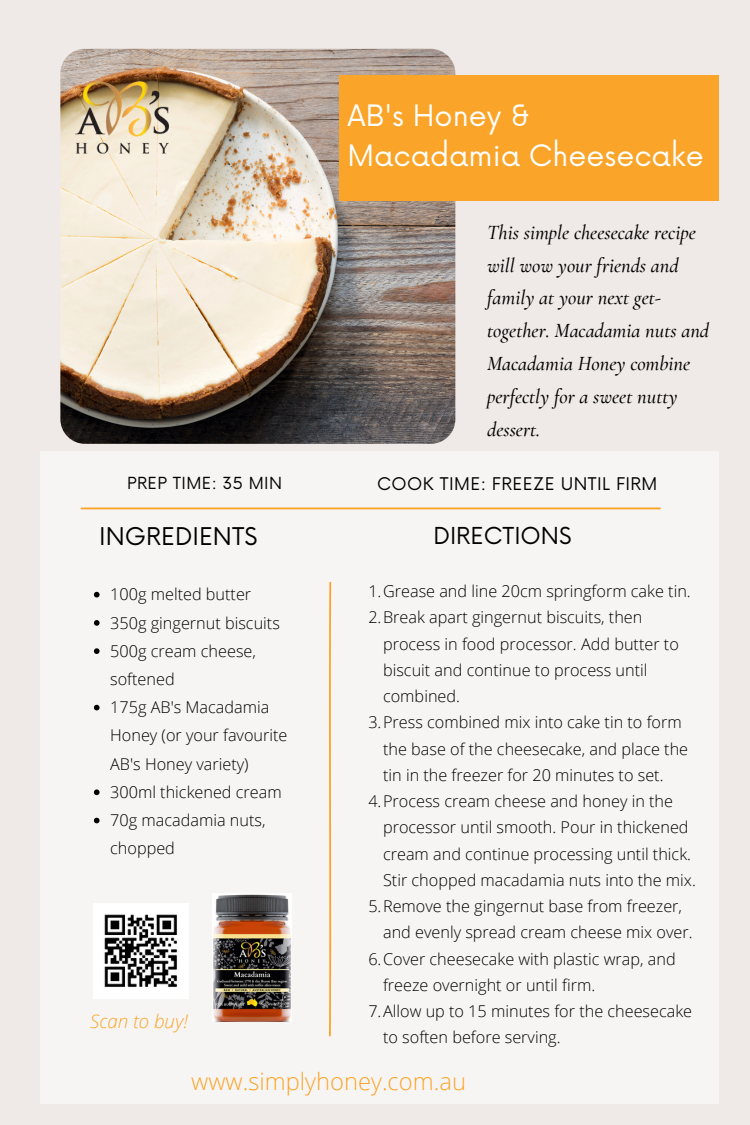
<style>
.page{position:relative;width:750px;height:1125px;background:#efeae7}
.page>*{position:absolute;margin:0;border:0;box-sizing:border-box;transform-origin:0 0}
.t1{font:28.75px/39.4px "Now";color:#fff}
.t2{font:23.88px "Now";color:#000}
.t3{font:300 23.75px "Open Sans";color:#faa529}
.t4{font:22.75px "Now";color:#000}
.t5{font:italic 500 20.38px/32.8px "Cormorant Garamond";color:#000}
.t6{font:italic 300 18.75px "Open Sans";color:#faa529}
.t7{font:17px "Now";letter-spacing:.025em;color:#000}
.t8{font:300 16.25px/28.2px "Open Sans";color:#000}
.t9{font:16.25px "Now";letter-spacing:.025em;color:#000}
</style>
<div class="page">
<div style="left:40px;top:451px;width:679px;height:653px;background:#f7f5f4"></div>
<img style="left:60px;top:49px;width:395px;height:395px;border-radius:25px">
<div style="left:339px;top:75px;width:379px;height:126px;background:#faa529"></div>
<hr style="left:82px;top:508px;width:578px;height:1px;background:#faa529">
<svg style="left:329px;top:582px;width:2px;height:454px"></svg>
<img style="left:75px;top:71px;width:94px;height:93px">
<img style="left:94px;top:904px;width:95px;height:94px">
<img style="left:212px;top:894px;width:79px;height:127px">
<svg style="left:94px;top:592px;width:6px;height:6px"></svg>
<svg style="left:94px;top:620px;width:6px;height:6px"></svg>
<svg style="left:94px;top:648px;width:6px;height:6px"></svg>
<svg style="left:94px;top:705px;width:6px;height:5px"></svg>
<svg style="left:94px;top:789px;width:6px;height:6px"></svg>
<svg style="left:94px;top:818px;width:6px;height:5px"></svg>
<h1 class="t1" style="left:348px;top:98px;width:358px">AB's Honey &amp;<br>Macadamia Cheesecake</h1>
<p class="t5" style="left:487px;top:216px;width:223px">This simple cheesecake recipe will wow your friends and family at your next get&shy;together. Macadamia nuts and<br>Macadamia Honey combine perfectly for a sweet nutty dessert.</p>
<p class="t9" style="left:127px;top:474px;width:157px">PREP TIME: 35 MIN</p>
<p class="t7" style="left:377px;top:474px;width:282px">COOK TIME: FREEZE UNTIL FIRM</p>
<h2 class="t2" style="left:99px;top:523px;width:160px">INGREDIENTS</h2>
<h3 class="t4" style="left:433px;top:523px;width:140px">DIRECTIONS</h3>
<p class="t8" style="left:110px;top:580px;width:179px">100g melted butter<br>350g gingernut biscuits<br>500g cream cheese, softened<br>175g AB's Macadamia<br>Honey (or your favourite<br>AB's Honey variety)<br>300ml thickened cream<br>70g macadamia nuts, chopped</p>
<p class="t6" style="left:90px;top:1008px;width:99px">Scan to buy!</p>
<p class="t8" style="left:368px;top:578px;width:324px;line-height:26.2px">1.Grease and line 20cm springform cake tin.<br>2.Break apart gingernut biscuits, then</p>
<p class="t8" style="left:383px;top:629px;width:297px">process in food processor. Add butter to</p>
<p class="t8" style="left:383px;top:655px;width:266px">biscuit and continue to process until</p>
<p class="t8" style="left:383px;top:682px;width:78px">combined.</p>
<p class="t8" style="left:368px;top:708px;width:315px">3.Press combined mix into cake tin to form</p>
<p class="t8" style="left:383px;top:734px;width:307px">the base of the cheesecake, and place the</p>
<p class="t8" style="left:383px;top:760px;width:282px">tin in the freezer for 20 minutes to set.</p>
<p class="t8" style="left:368px;top:787px;width:306px">4.Process cream cheese and honey in the</p>
<p class="t8" style="left:383px;top:813px;width:307px">processor until smooth. Pour in thickened</p>
<p class="t8" style="left:383px;top:839px;width:309px">cream and continue processing until thick.</p>
<p class="t8" style="left:383px;top:865px;width:314px">Stir chopped macadamia nuts into the mix.</p>
<p class="t8" style="left:368px;top:892px;width:315px">5.Remove the gingernut base from freezer,</p>
<p class="t8" style="left:383px;top:918px;width:311px">and evenly spread cream cheese mix over.</p>
<p class="t8" style="left:368px;top:944px;width:309px">6.Cover cheesecake with plastic wrap, and</p>
<p class="t8" style="left:383px;top:970px;width:214px">freeze overnight or until firm.</p>
<p class="t8" style="left:368px;top:997px;width:325px">7.Allow up to 15 minutes for the cheesecake</p>
<p class="t8" style="left:383px;top:1023px;width:179px">to soften before serving.</p>
<h3 class="t3" style="left:191px;top:1064px;width:276px">www.simplyhoney.com.au</h3>
</div>
